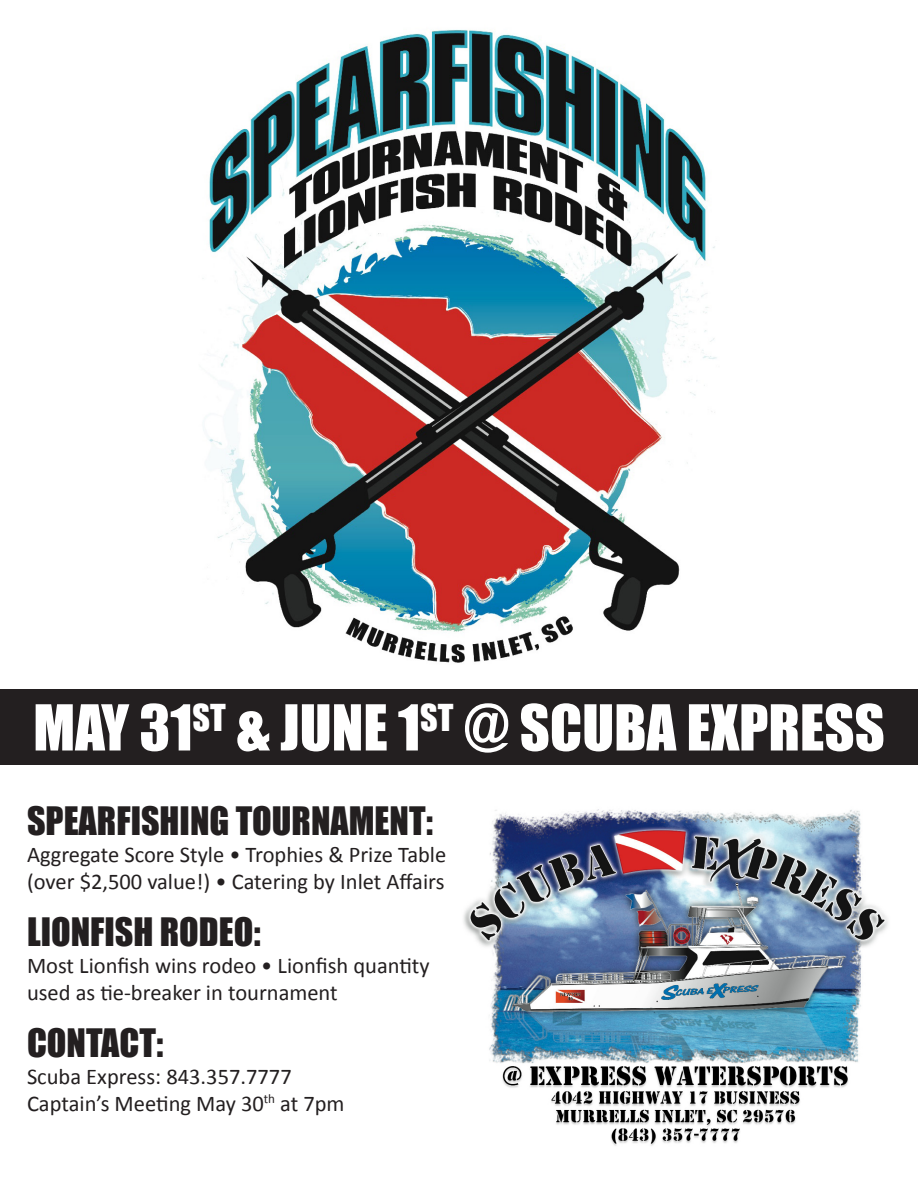
<style>
.page{position:relative;width:918px;height:1188px;background:#fff}
.page>*{position:absolute;margin:0;border:0;box-sizing:border-box;transform-origin:0 0}
.t1{font:58.5px "Impact";color:#fff}
.t2{font:36px "Impact";color:#231f20}
.t3{font:22.5px/27px "Calibri";color:#231f20}
</style>
<div class="page">
<img style="left:164px;top:29px;width:590px;height:661px">
<div style="left:0;top:690px;width:918px;height:75px;background:#231f20"></div>
<img style="left:463px;top:809px;width:425px;height:337px">
<p class="t1" style="left:33px;top:682px;width:853px">MAY 31<sup>ST</sup> &amp; JUNE 1<sup>ST</sup> @ SCUBA EXPRESS</p>
<p class="t2" style="left:27px;top:793px;width:408px">SPEARFISHING TOURNAMENT:</p>
<p class="t3" style="left:27px;top:841px;width:421px">Aggregate Score Style • Trophies &amp; Prize Table (over $2,500 value!) • Catering by Inlet Affairs</p>
<p class="t2" style="left:27px;top:904px;width:235px">LIONFISH RODEO:</p>
<p class="t3" style="left:27px;top:952px;width:404px">Most Lionfish wins rodeo • Lionfish quantity used as tie-breaker in tournament</p>
<p class="t2" style="left:27px;top:1015px;width:138px">CONTACT:</p>
<p class="t3" style="left:27px;top:1063px;width:319px">Scuba Express: 843.357.7777<br>Captain’s Meeting May 30<sup>th</sup> at 7pm</p>
</div>
